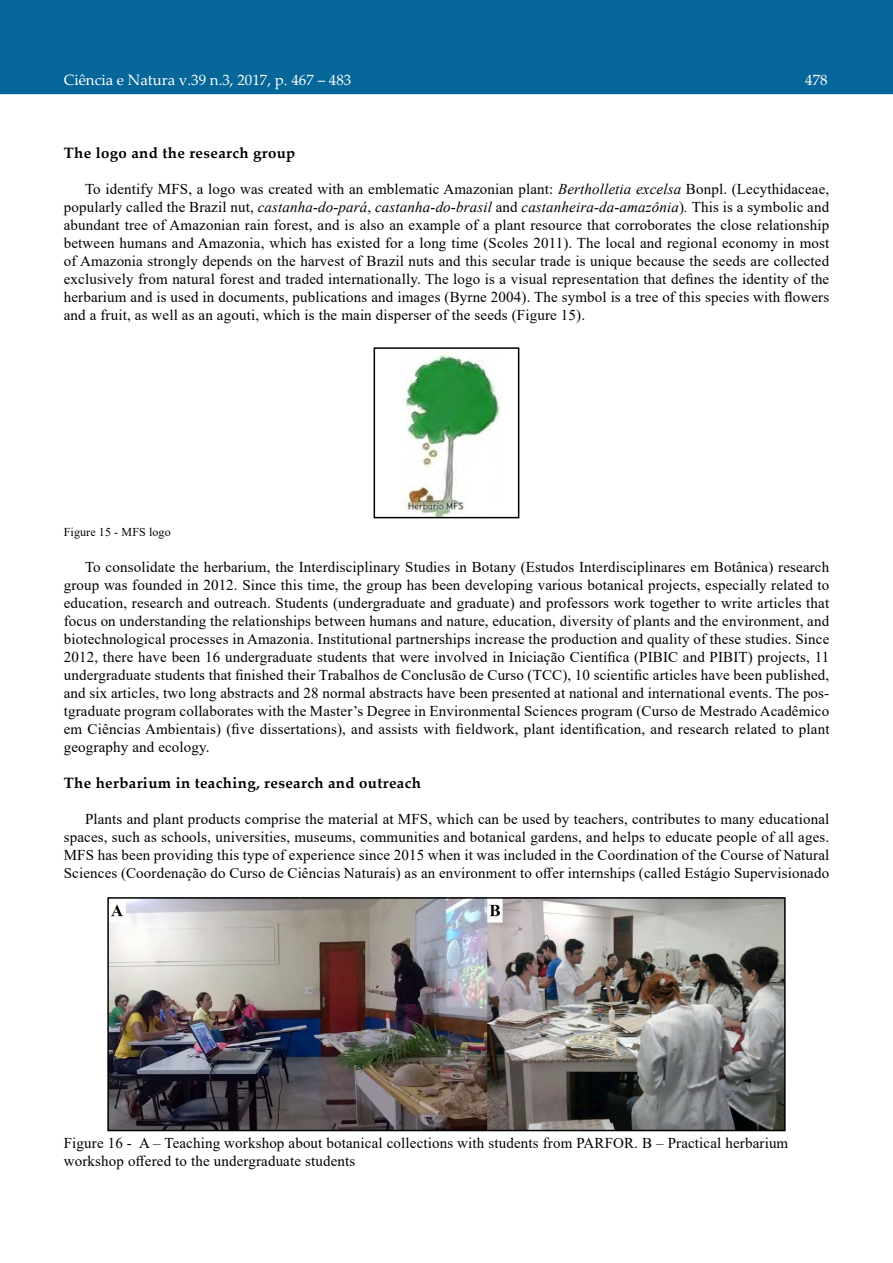
<style>
.page{position:relative;width:893px;height:1263px;background:#fff}
.page>*{position:absolute;margin:0;border:0;box-sizing:border-box;transform-origin:0 0}
.t1{font:15px/18px "Times New Roman";letter-spacing:.01em;color:#000;text-align:justify}
.t2{font:700 15px "Palatino Linotype";letter-spacing:.025em;color:#000}
.t3{font:15px "Palatino Linotype";color:#fff}
.t4{font:12px "Times New Roman";letter-spacing:.01em;color:#000}
.s1{font-style:italic}
</style>
<div class="page">
<div style="left:0;top:0;width:893px;height:94px;background:#056699"></div>
<img style="left:401px;top:355px;width:99px;height:160px">
<div style="left:374px;top:347px;width:145px;height:171px;border:2px solid #000"></div>
<img style="left:110px;top:900px;width:673px;height:228px">
<div style="left:107px;top:897px;width:679px;height:234px;border:2px solid #000"></div>
<p class="t3" style="left:64px;top:70px;width:289px">Ciência e Natura v.39 n.3, 2017, p. 467 – 483</p>
<p class="t3" style="left:805px;top:70px;width:24px">478</p>
<p class="t2" style="left:64px;top:143px;width:233px">The logo and the research group</p>
<p class="t1" style="left:64px;top:180px;width:767px;text-indent:21px">To identify MFS, a logo was created with an emblematic Amazonian plant: <span class="s1">Bertholletia excelsa</span> Bonpl. (Lecythidaceae, popularly called the Brazil nut, <span class="s1">castanha-do-pará</span>, <span class="s1">castanha-do-brasil</span> and <span class="s1">castanheira-da-amazônia</span>)<span class="s1">.</span> This is a symbolic and abundant tree of Amazonian rain forest, and is also an example of a plant resource that corroborates the close relationship between humans and Amazonia, which has existed for a long time (Scoles 2011). The local and regional economy in most of Amazonia strongly depends on the harvest of Brazil nuts and this secular trade is unique because the seeds are collected exclusively from natural forest and traded internationally. The logo is a visual representation that defines the identity of the herbarium and is used in documents, publications and images (Byrne 2004). The symbol is a tree of this species with flowers and a fruit, as well as an agouti, which is the main disperser of the seeds (Figure 15).</p>
<p class="t4" style="left:64px;top:524px;width:108px">Figure 15 - MFS logo</p>
<p class="t1" style="left:64px;top:558px;width:767px;text-indent:21px">To consolidate the herbarium, the Interdisciplinary Studies in Botany (Estudos Interdisciplinares em Botânica) research group was founded in 2012. Since this time, the group has been developing various botanical projects, especially related to education, research and outreach. Students (undergraduate and graduate) and professors work together to write articles that focus on understanding the relationships between humans and nature, education, diversity of plants and the environment, and biotechnological processes in Amazonia. Institutional partnerships increase the production and quality of these studies. Since 2012, there have been 16 undergraduate students that were involved in Iniciação Científica (PIBIC and PIBIT) projects, 11 undergraduate students that finished their Trabalhos de Conclusão de Curso (TCC), 10 scientific articles have been published, and six articles, two long abstracts and 28 normal abstracts have been presented at national and international events. The pos&shy;tgraduate program collaborates with the Master’s Degree in Environmental Sciences program (Curso de Mestrado Acadêmico em Ciências Ambientais) (five dissertations), and assists with fieldwork, plant identification, and research related to plant geography and ecology.</p>
<p class="t2" style="left:64px;top:773px;width:359px">The herbarium in teaching, research and outreach</p>
<p class="t1" style="left:64px;top:810px;width:767px;text-indent:21px">Plants and plant products comprise the material at MFS, which can be used by teachers, contributes to many educational spaces, such as schools, universities, museums, communities and botanical gardens, and helps to educate people of all ages.<br>MFS has been providing this type of experience since 2015 when it was included in the Coordination of the Course of Natural Sciences (Coordenação do Curso de Ciências Naturais) as an environment to offer internships (called Estágio Supervisionado</p>
<p class="t1" style="left:64px;top:1134px;width:726px">Figure 16 - A – Teaching workshop about botanical collections with students from PARFOR. B – Practical herbarium workshop offered to the undergraduate students</p>
</div>
